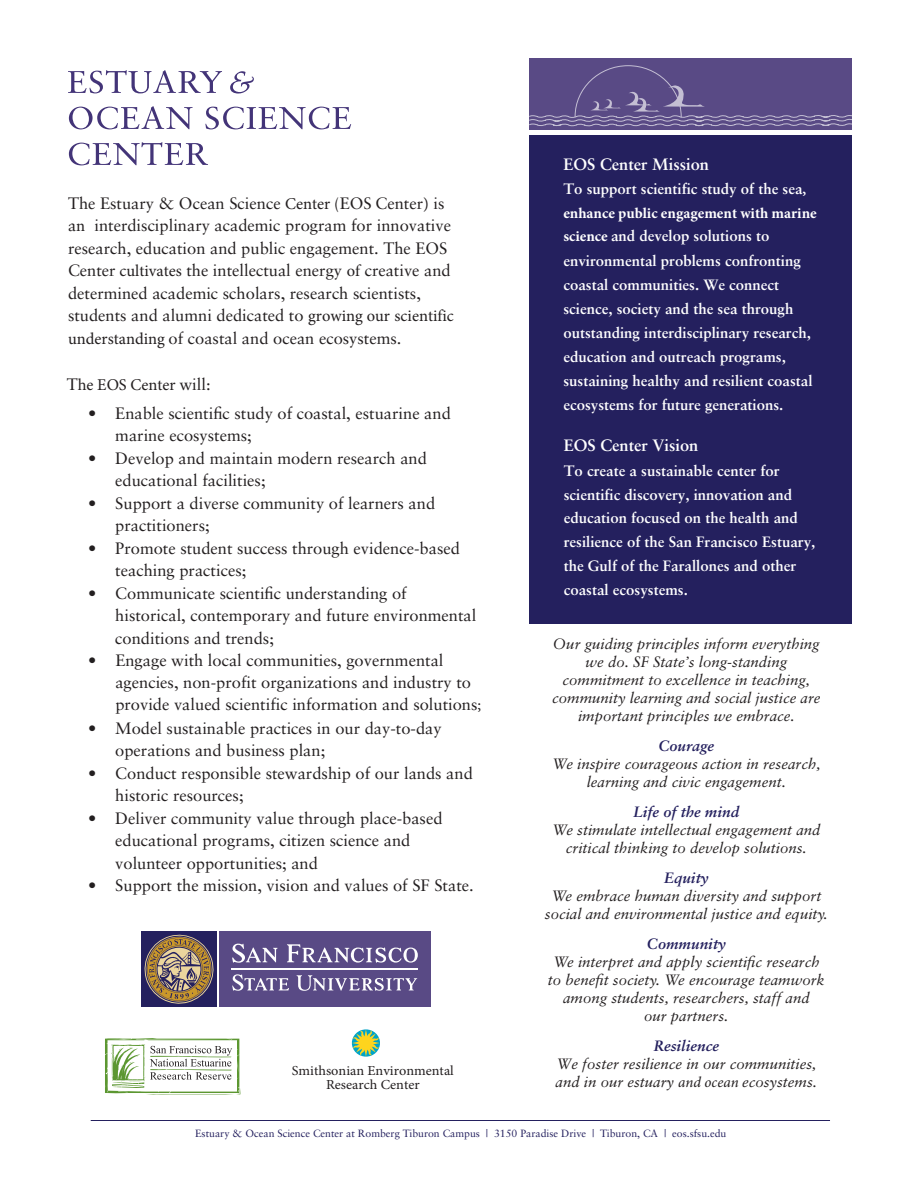
<style>
.page{position:relative;width:918px;height:1188px;background:#fff}
.page>*{position:absolute;margin:0;border:0;box-sizing:border-box;transform-origin:0 0}
.t1{font:16.5px/22.5px "Sabon";color:#231f20}
.t2{font:700 16.5px "Sabon";color:#fff}
.t3{font:16.5px "Minion Pro";color:#231f20}
.t4{font:italic 15px/18px "Sabon";color:#231f20;text-align:center}
.t5{font:700 15px/24px "Sabon";color:#fff}
.t6{font:italic 700 15px "Sabon";color:#24205e}
.t7{font:13.8px/13.6px "Minion Pro";color:#231f20;text-align:center}
.t8{font:10.5px "Sabon";color:#24205e}
.s1{font-family:"Minion Pro"}
.s2{font-weight:700;color:#24205e}
.s3{font-family:"Sabon"}
</style>
<div class="page">
<div style="left:529px;top:135px;width:323px;height:488px;background:#24205e"></div>
<div style="left:529px;top:58px;width:323px;height:72px;background:#594a85"></div>
<svg style="left:351px;top:1029px;width:29px;height:28px"></svg>
<hr style="left:91px;top:1120px;width:739px;height:1px;background:#24205e">
<svg style="left:105px;top:1038px;width:136px;height:57px"></svg>
<svg style="left:529px;top:65px;width:323px;height:62px"></svg>
<div style="left:219px;top:931px;width:212px;height:76px;background:#594a85"></div>
<svg style="left:232px;top:944px;width:45px;height:19px"></svg>
<svg style="left:287px;top:944px;width:131px;height:19px"></svg>
<hr style="left:231px;top:968px;width:187px;height:2px;background:#fff">
<svg style="left:232px;top:974px;width:57px;height:17px"></svg>
<svg style="left:297px;top:975px;width:120px;height:16px"></svg>
<div style="left:141px;top:931px;width:76px;height:76px;background:#24205e"></div>
<svg style="left:144px;top:934px;width:70px;height:70px"></svg>
<svg style="left:68px;top:70px;width:154px;height:23px"></svg>
<svg style="left:230px;top:71px;width:24px;height:23px"></svg>
<svg style="left:69px;top:106px;width:124px;height:23px"></svg>
<svg style="left:205px;top:107px;width:146px;height:22px"></svg>
<svg style="left:69px;top:142px;width:139px;height:23px"></svg>
<p class="t2" style="left:563px;top:154px;width:147px">EOS Center Mission</p>
<p class="t5" style="left:563px;top:176px;width:255px">To support scientific study of the sea<span class="s1">, enhance public engagement with marine science</span> and develop solutions to environmental problems confronting coastal communities. We connect science, society and the sea through outstanding interdisciplinary research, education and outreach programs, sustaining healthy and resilient coastal ecosystems for future generations.</p>
<p class="t2" style="left:564px;top:435px;width:136px">EOS Center Vision</p>
<p class="t5" style="left:564px;top:458px;width:253px">To create a sustainable center for scientific discovery, innovation and education focused on the health and resilience of the San Francisco Estuary, the Gulf of the Farallones and other coastal ecosystems.</p>
<p class="t4" style="left:552px;top:634px;width:270px">Our guiding principles inform everything we do. SF State’s long-standing commitment to excellence in teaching, community learning and social justice are important principles we embrace.</p>
<p class="t6" style="left:658px;top:736px;width:57px">Courage</p>
<p class="t4" style="left:552px;top:754px;width:270px">We inspire courageous action in research, learning and civic engagement.</p>
<p class="t6" style="left:633px;top:802px;width:107px">Life of the mind</p>
<p class="t4" style="left:552px;top:820px;width:270px">We stimulate intellectual engagement and critical thinking to develop solutions.</p>
<p class="t6" style="left:664px;top:868px;width:46px">Equity</p>
<p class="t4" style="left:545px;top:886px;width:284px">We embrace human diversity and support social and environmental justice and equity.</p>
<p class="t6" style="left:647px;top:934px;width:80px">Community</p>
<p class="t4" style="left:548px;top:952px;width:278px">We interpret and apply scientific research to benefit society. We encourage teamwork among students, researchers, staff and<br>our partners.</p>
<p class="t4" style="left:556px;top:1036px;width:263px"><span class="s2">Resilience<br></span>We foster resilience in our communities, and in our estuary <span class="s1">and ocean</span> ecosystems.</p>
<p class="t1" style="left:68px;top:191px;width:385px">The Estuary &amp; Ocean Science <span class="s1">Center</span> (EOS Center<span class="s1">)</span> is a<span class="s1">n</span> interdisciplinary academic program for innovative research, education and public engagement. The EOS</p>
<p class="t1" style="left:68px;top:259px;width:384px;line-height:23.2px">Center <span class="s1">cultivates</span> the intellectual energy <span class="s1">of</span> creative and determined academic scholars, research scientists,</p>
<p class="t1" style="left:68px;top:304px;width:387px">students and alumni dedicated to <span class="s1">growing our scientific understanding</span> of coastal and ocean ecosystems.</p>
<p class="t3" style="left:67px;top:373px;width:145px"><span class="s3">T</span>he EOS Center <span class="s3">will:</span></p>
<p class="t1" style="left:115px;top:402px;width:337px;text-indent:-27px">• Enable scientific study of coastal, estuarine and marine ecosystems;</p>
<p class="t1" style="left:115px;top:447px;width:313px;text-indent:-27px">• Develop and maintain modern research and educational facilities;</p>
<p class="t1" style="left:115px;top:492px;width:321px;text-indent:-27px">• Support a diverse community of learners and practitioners;</p>
<p class="t1" style="left:115px;top:537px;width:346px;text-indent:-27px">• Promote student success through evidence-based teaching practices;</p>
<p class="t1" style="left:115px;top:582px;width:363px;text-indent:-27px">• Communicate scientific understanding of historical, contemporary and future environmental conditions and trends;</p>
<p class="t1" style="left:115px;top:649px;width:367px;text-indent:-27px">• Engage with local communities, governmental agencies, non-profit organizations and industry to provide valued scientific information and solutions<span class="s1">;</span></p>
<p class="t1" style="left:115px;top:717px;width:328px;text-indent:-27px">• Model sustainable practices in our day-to-day operations and business plan;</p>
<p class="t1" style="left:115px;top:762px;width:359px;text-indent:-27px">• Conduct responsible stewardship of our lands and historic resources;</p>
<p class="t1" style="left:115px;top:807px;width:329px;text-indent:-27px">• Deliver community value through place-based educational programs, citizen science and volunteer opportunities; and</p>
<p class="t1" style="left:88px;top:874px;width:387px">• Support the mission, vision and values of SF State.</p>
<p class="t7" style="left:292px;top:1064px;width:163px">Smithsonian Environmental<br>Research Center</p>
<p class="t8" style="left:195px;top:1127px;width:533px">Estuary &amp; Ocean Science Center at Romberg Tiburon Campus | 3150 Paradise Drive | Tiburon, CA | eos.sfsu.edu</p>
</div>
